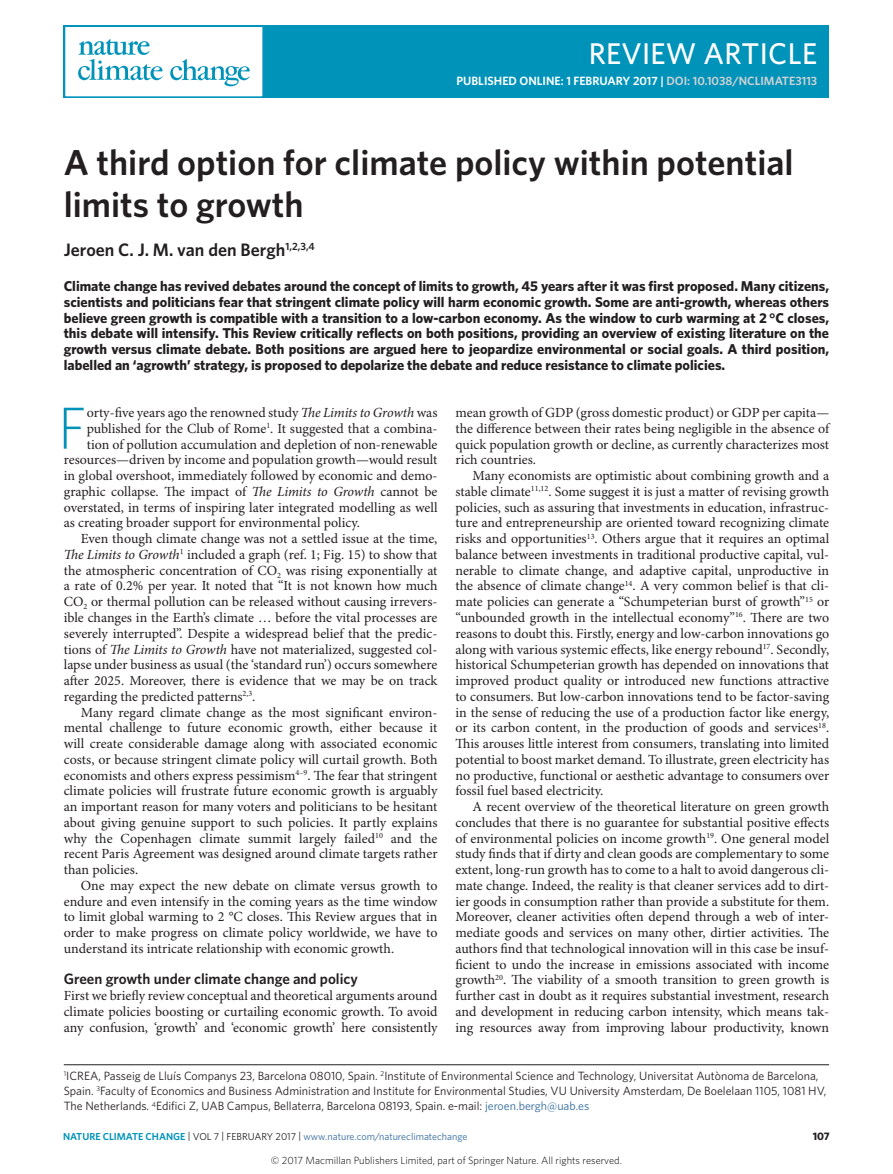
<style>
.page{position:relative;width:893px;height:1174px;background:#fff}
.page>*{position:absolute;margin:0;border:0;box-sizing:border-box;transform-origin:0 0}
.Body_first_w_drop_c{font:300 59.4px "Whitney";color:#0093ba}
.Title{font:600 36px/42px "Whitney";color:#231f20}
.t1{font:500 30px "Whitney";letter-spacing:.01em;color:#fff}
.Author{font:600 18px "Whitney";color:#231f20}
.Head_1{font:600 15px "Whitney";color:#231f20}
.Abstract{font:700 14.25px/15.8px "Whitney";color:#231f20;text-align:justify}
.Body_text{font:13.95px/15.8px "Minion Pro";color:#231f20;text-align:justify}
.Body_first_w_drop_c-2{font:13.95px "Minion Pro";letter-spacing:-.005em;color:#231f20}
.Body_first{font:13.95px/15.8px "Minion Pro";color:#231f20;text-align:justify}
.Address{font:12px/15px "Whitney";color:#231f20}
.t2{font:600 12px "Whitney";color:#fff}
.t3{font:700 10.8px "Whitney";color:#231f20}
.t4{font:300 10.5px "Whitney";color:#000}
.t5{font:10.2px "Whitney";color:#316a9f}
.s1{color:#d1d2d4}
.s2{color:#316a9f}
.s3{font-style:italic}
.s4{font-weight:600;color:#0093ba}
.s5{color:#231f20}
</style>
<div class="page">
<div style="left:64px;top:26px;width:765px;height:72px;background:#0093ba"></div>
<hr style="left:64px;top:1064px;width:765px;height:1px;background:#231f20">
<div style="left:64px;top:26px;width:200px;height:72px;background:#fff;border:2px solid #0093ba"></div>
<svg style="left:170px;top:59px;width:80px;height:27px"></svg>
<svg style="left:78px;top:39px;width:84px;height:41px"></svg>
<p class="t1" style="left:589px;top:34px;width:230px">REVIEW ARTICLE</p>
<p class="t2" style="left:457px;top:73px;width:362px">PUBLISHED ONLINE: 1 FEBRUARY 2017 | <span class="s1">DOI: 10.1038/NCLIMATE3113</span></p>
<p class="Title" style="left:64px;top:141px;width:731px">A third option for climate policy within potential limits to growth</p>
<p class="Author" style="left:64px;top:237px;width:252px">Jeroen C. J. M. van den Bergh<sup>1,2,3,4</sup></p>
<p class="Abstract" style="left:64px;top:278px;width:767px">Climate change has revived debates around the concept of limits to growth, 45 years after it was first proposed. Many citizens, scientists and politicians fear that stringent climate policy will harm economic growth. Some are anti-growth, whereas others believe green growth is compatible with a transition to a low-carbon economy. As the window to curb warming at 2 °C closes, this debate will intensify. This Review critically reflects on both positions, providing an overview of existing literature on the growth versus climate debate. Both positions are argued here to jeopardize environmental or social goals. A third position, labelled an ‘agrowth’ strategy, is proposed to depolarize the debate and reduce resistance to climate policies.</p>
<p class="Body_first" style="left:455px;top:405px;width:375px">mean growth of GDP (gross domestic product) or GDP per capita— the difference between their rates being negligible in the absence of quick population growth or decline, as currently characterizes most rich countries.</p>
<p class="Body_text" style="left:455px;top:468px;width:375px;text-indent:17px">Many economists are optimistic about combining growth and a stable climate<sup>11,12</sup>. Some suggest it is just a matter of revising growth policies, such as assuring that investments in education, infrastruc&shy;ture and entrepreneurship are oriented toward recognizing climate risks and opportunities<sup>13</sup>. Others argue that it requires an optimal balance between investments in traditional productive capital, vul&shy;nerable to climate change, and adaptive capital, unproductive in the absence of climate change<sup>14</sup>. A very common belief is that cli&shy;mate policies can generate a “Schumpeterian burst of growth”<sup>15</sup> or “unbounded growth in the intellectual economy”<sup>16</sup>. There are two reasons to doubt this. Firstly, energy and low-carbon innovations go along with various systemic effects, like energy rebound<sup>17</sup>. Secondly, historical Schumpeterian growth has depended on innovations that improved product quality or introduced new functions attractive to consumers. But low-carbon innovations tend to be factor-saving in the sense of reducing the use of a production factor like energy, or its carbon content, in the production of goods and services<sup>18</sup>.<br>This arouses little interest from consumers, translating into limited potential to boost market demand. To illustrate, green electricity has no productive, functional or aesthetic advantage to consumers over fossil fuel based electricity.</p>
<p class="Body_text" style="left:455px;top:799px;width:375px;text-indent:17px">A recent overview of the theoretical literature on green growth concludes that there is no guarantee for substantial positive effects of environmental policies on income growth<sup>19</sup>. One general model study finds that if dirty and clean goods are complementary to some extent, long-run growth has to come to a halt to avoid dangerous cli&shy;mate change. Indeed, the reality is that cleaner services add to dirt&shy;ier goods in consumption rather than provide a substitute for them.<br>Moreover, cleaner activities often depend through a web of inter&shy;mediate goods and services on many other, dirtier activities. The authors find that technological innovation will in this case be insuf&shy;ficient to undo the increase in emissions associated with income growth<sup>20</sup>. The viability of a smooth transition to green growth is further cast in doubt as it requires substantial investment, research and development in reducing carbon intensity, which means tak&shy;ing resources away from improving labour productivity, known</p>
<p class="Address" style="left:64px;top:1068px;width:764px"><sup>1</sup>ICREA, Passeig de Lluís Companys 23, Barcelona 08010, Spain. <sup>2</sup>Institute of Environmental Science and Technology, Universitat Autònoma de Barcelona,<br>Spain. <sup>3</sup>Faculty of Economics and Business Administration and Institute for Environmental Studies, VU University Amsterdam, De Boelelaan 1105, 1081 HV,<br>The Netherlands. <sup>4</sup>Edifici Z, UAB Campus, Bellaterra, Barcelona 08193, Spain. e-mail: <span class="s2">jeroen.bergh@uab.es</span></p>
<p class="Body_first_w_drop_c" style="left:58px;top:388px;width:30px">F</p>
<p class="Body_first_w_drop_c-2" style="left:87px;top:404px;width:352px">orty-five years ago the renowned study <span class="s3">The Limits to Growth</span> was</p>
<p class="Body_first_w_drop_c-2" style="left:87px;top:420px;width:352px">published for the Club of Rome<sup>1</sup>. It suggested that a combina-</p>
<p class="Body_first_w_drop_c-2" style="left:87px;top:436px;width:352px">tion of pollution accumulation and depletion of non-renewable</p>
<p class="Body_first_w_drop_c-2" style="left:64px;top:451px;width:375px">resources—driven by income and population growth—would result</p>
<p class="Body_first_w_drop_c-2" style="left:64px;top:467px;width:375px">in global overshoot, immediately followed by economic and demo-</p>
<p class="Body_first_w_drop_c-2" style="left:64px;top:483px;width:375px">graphic collapse. The impact of <span class="s3">The Limits to Growth</span> cannot be</p>
<p class="Body_first_w_drop_c-2" style="left:64px;top:499px;width:375px">overstated, in terms of inspiring later integrated modelling as well</p>
<p class="Body_first_w_drop_c-2" style="left:64px;top:514px;width:298px">as creating broader support for environmental policy.</p>
<p class="Body_text" style="left:64px;top:531px;width:375px;text-indent:17px">Even though climate change was not a settled issue at the time, <span class="s3">The Limits to Growth</span><sup>1</sup> included a graph (ref. 1; Fig. 15) to show that the atmospheric concentration of CO<sub>2</sub> was rising exponentially at a rate of 0.2% per year. It noted that “It is not known how much CO<sub>2</sub> or thermal pollution can be released without causing irrevers&shy;ible changes in the Earth’s climate … before the vital processes are severely interrupted”. Despite a widespread belief that the predic&shy;tions of <span class="s3">The Limits to Growth</span> have not materialized, suggested col&shy;lapse under business as usual (the ‘standard run’) occurs somewhere after 2025. Moreover, there is evidence that we may be on track regarding the predicted patterns<sup>2,3</sup>.</p>
<p class="Body_text" style="left:64px;top:704px;width:375px;text-indent:17px">Many regard climate change as the most significant environ&shy;mental challenge to future economic growth, either because it will create considerable damage along with associated economic costs, or because stringent climate policy will curtail growth. Both economists and others express pessimism<sup>4–9</sup>. The fear that stringent climate policies will frustrate future economic growth is arguably an important reason for many voters and politicians to be hesitant about giving genuine support to such policies. It partly explains why the Copenhagen climate summit largely failed<sup>10</sup> and the recent Paris Agreement was designed around climate targets rather than policies.</p>
<p class="Body_text" style="left:64px;top:878px;width:375px;text-indent:17px">One may expect the new debate on climate versus growth to endure and even intensify in the coming years as the time window to limit global warming to 2 °C closes. This Review argues that in order to make progress on climate policy worldwide, we have to understand its intricate relationship with economic growth.</p>
<p class="Head_1" style="left:64px;top:969px;width:296px">Green growth under climate change and policy</p>
<p class="Body_first" style="left:64px;top:988px;width:375px">First we briefly review conceptual and theoretical arguments around climate policies boosting or curtailing economic growth. To avoid any confusion, ‘growth’ and ‘economic growth’ here consistently</p>
<p class="t5" style="left:63px;top:1129px;width:406px"><span class="s4">NATURE CLIMATE CHANGE</span> <span class="s5">| VOL 7 | FEBRUARY 2017 |</span> www.nature.com/natureclimatechange</p>
<p class="t3" style="left:813px;top:1129px;width:18px">107</p>
<p class="t4" style="left:271px;top:1153px;width:352px">© 2017 Macmillan Publishers Limited, part of Springer Nature. All rights reserved.</p>
</div>
